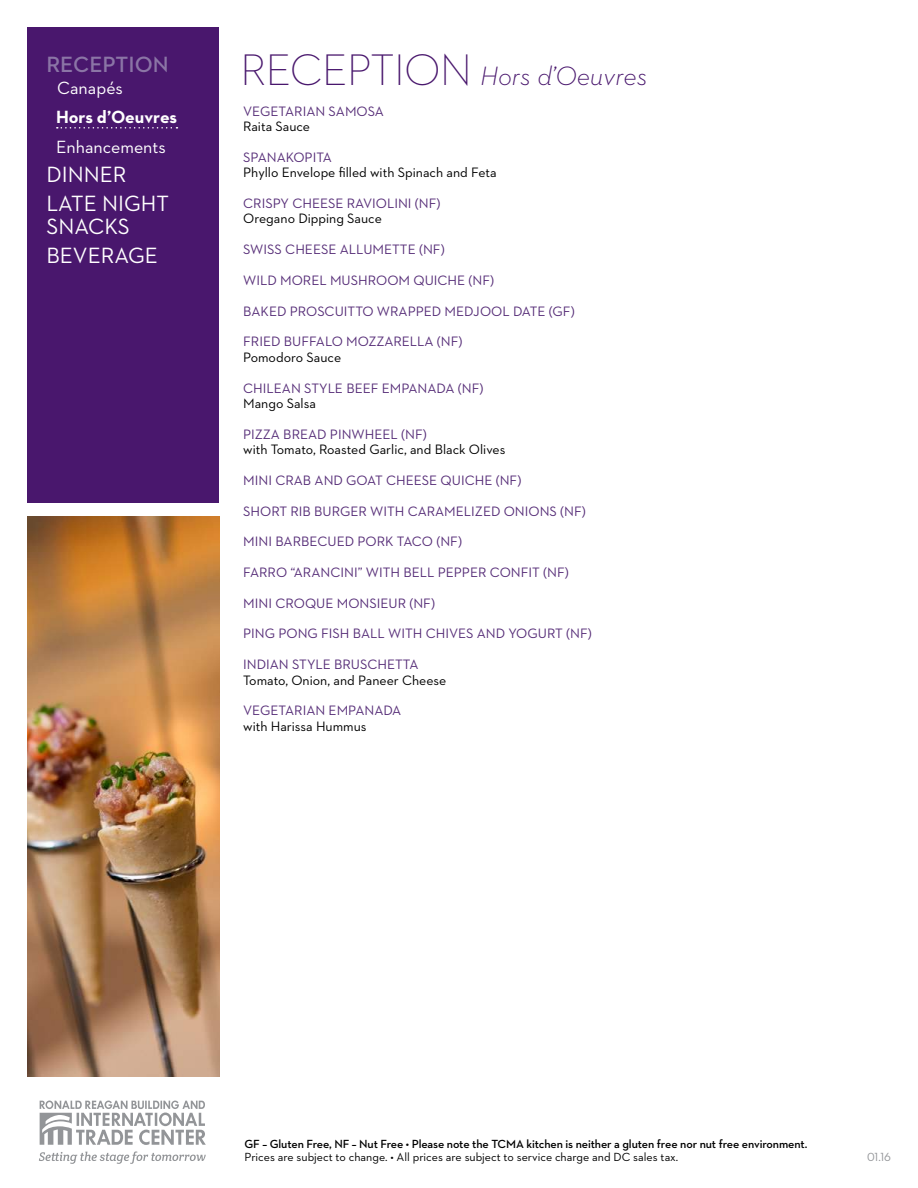
<style>
.page{position:relative;width:918px;height:1188px;background:#fff}
.page>*{position:absolute;margin:0;border:0;box-sizing:border-box;transform-origin:0 0}
.t1{font:italic 300 27px "Neutraface 2 Text";color:#49176d}
.t2{font:22.5px/29.2px "Neutraface 2 Text";color:#fff}
.t3{font:600 22.5px "Neutraface 2 Text";color:#8b75a6}
.t4{font:18px "Neutraface 2 Text";color:#fff}
.t5{font:700 18px "Neutraface 2 Text";letter-spacing:-.005em;color:#fff}
.t6{font:13.8px "Neutraface 2 Text";color:#552c77}
.t7{font:13.8px "Neutraface 2 Text";color:#000}
.t8{font:600 12px "Neutraface 2 Text";letter-spacing:-.01em;color:#000}
.t9{font:12px "Neutraface 2 Text";color:#000}
.t10{font:12px "Neutraface 2 Text";color:#939598}
.s1{font-family:"Neutraface 2 Display";font-style:normal;font-size:45px}
</style>
<div class="page">
<svg style="left:40px;top:1101px;width:166px;height:44px"></svg>
<svg style="left:39px;top:1151px;width:167px;height:13px"></svg>
<div style="left:27px;top:27px;width:192px;height:475px;background:#49176d"></div>
<img style="left:27px;top:516px;width:192px;height:561px">
<svg style="left:57px;top:127px;width:120px;height:2px"></svg>
<h2 class="t3" style="left:46px;top:50px;width:124px">RECEPTION</h2>
<h3 class="t4" style="left:57px;top:77px;width:67px">Canapés</h3>
<h3 class="t5" style="left:56px;top:106px;width:123px">Hors d’Oeuvres</h3>
<h3 class="t4" style="left:56px;top:135px;width:111px">Enhancements</h3>
<h2 class="t2" style="left:46px;top:159px;width:124px">DINNER<br>LATE NIGHT</h2>
<h2 class="t2" style="left:46px;top:211px;width:113px">SNACKS<br>BEVERAGE</h2>
<h1 class="t1" style="left:240px;top:59px;width:409px"><span class="s1">RECEPTION</span> Hors d’Oeuvres</h1>
<p class="t6" style="left:243px;top:103px;width:142px">VEGETARIAN SAMOSA</p>
<p class="t7" style="left:243px;top:118px;width:68px">Raita Sauce</p>
<p class="t6" style="left:243px;top:149px;width:90px">SPANAKOPITA</p>
<p class="t7" style="left:243px;top:164px;width:255px">Phyllo Envelope filled with Spinach and Feta</p>
<p class="t6" style="left:243px;top:195px;width:199px">CRISPY CHEESE RAVIOLINI (NF)</p>
<p class="t7" style="left:243px;top:210px;width:140px">Oregano Dipping Sauce</p>
<p class="t6" style="left:243px;top:241px;width:203px">SWISS CHEESE ALLUMETTE (NF)</p>
<p class="t6" style="left:243px;top:272px;width:253px">WILD MOREL MUSHROOM QUICHE (NF)</p>
<p class="t6" style="left:243px;top:302px;width:333px">BAKED PROSCUITTO WRAPPED MEDJOOL DATE (GF)</p>
<p class="t6" style="left:243px;top:333px;width:221px">FRIED BUFFALO MOZZARELLA (NF)</p>
<p class="t7" style="left:243px;top:348px;width:99px">Pomodoro Sauce</p>
<p class="t6" style="left:243px;top:379px;width:242px">CHILEAN STYLE BEEF EMPANADA (NF)</p>
<p class="t7" style="left:243px;top:395px;width:74px">Mango Salsa</p>
<p class="t6" style="left:243px;top:425px;width:185px">PIZZA BREAD PINWHEEL (NF)</p>
<p class="t7" style="left:243px;top:441px;width:264px">with Tomato, Roasted Garlic, and Black Olives</p>
<p class="t6" style="left:243px;top:471px;width:280px">MINI CRAB AND GOAT CHEESE QUICHE (NF)</p>
<p class="t6" style="left:243px;top:502px;width:344px">SHORT RIB BURGER WITH CARAMELIZED ONIONS (NF)</p>
<p class="t6" style="left:243px;top:533px;width:220px">MINI BARBECUED PORK TACO (NF)</p>
<p class="t6" style="left:243px;top:564px;width:327px">FARRO “ARANCINI” WITH BELL PEPPER CONFIT (NF)</p>
<p class="t6" style="left:243px;top:594px;width:193px">MINI CROQUE MONSIEUR (NF)</p>
<p class="t6" style="left:243px;top:625px;width:350px">PING PONG FISH BALL WITH CHIVES AND YOGURT (NF)</p>
<p class="t6" style="left:243px;top:656px;width:177px">INDIAN STYLE BRUSCHETTA</p>
<p class="t7" style="left:243px;top:671px;width:205px">Tomato, Onion, and Paneer Cheese</p>
<p class="t6" style="left:243px;top:702px;width:160px">VEGETARIAN EMPANADA</p>
<p class="t7" style="left:243px;top:717px;width:125px">with Harissa Hummus</p>
<p class="t8" style="left:245px;top:1136px;width:564px">GF – Gluten Free, NF – Nut Free • Please note the TCMA kitchen is neither a gluten free nor nut free environment.</p>
<p class="t9" style="left:245px;top:1149px;width:435px">Prices are subject to change. • All prices are subject to service charge and DC sales tax.</p>
<p class="t10" style="left:867px;top:1149px;width:25px">01.16</p>
</div>
